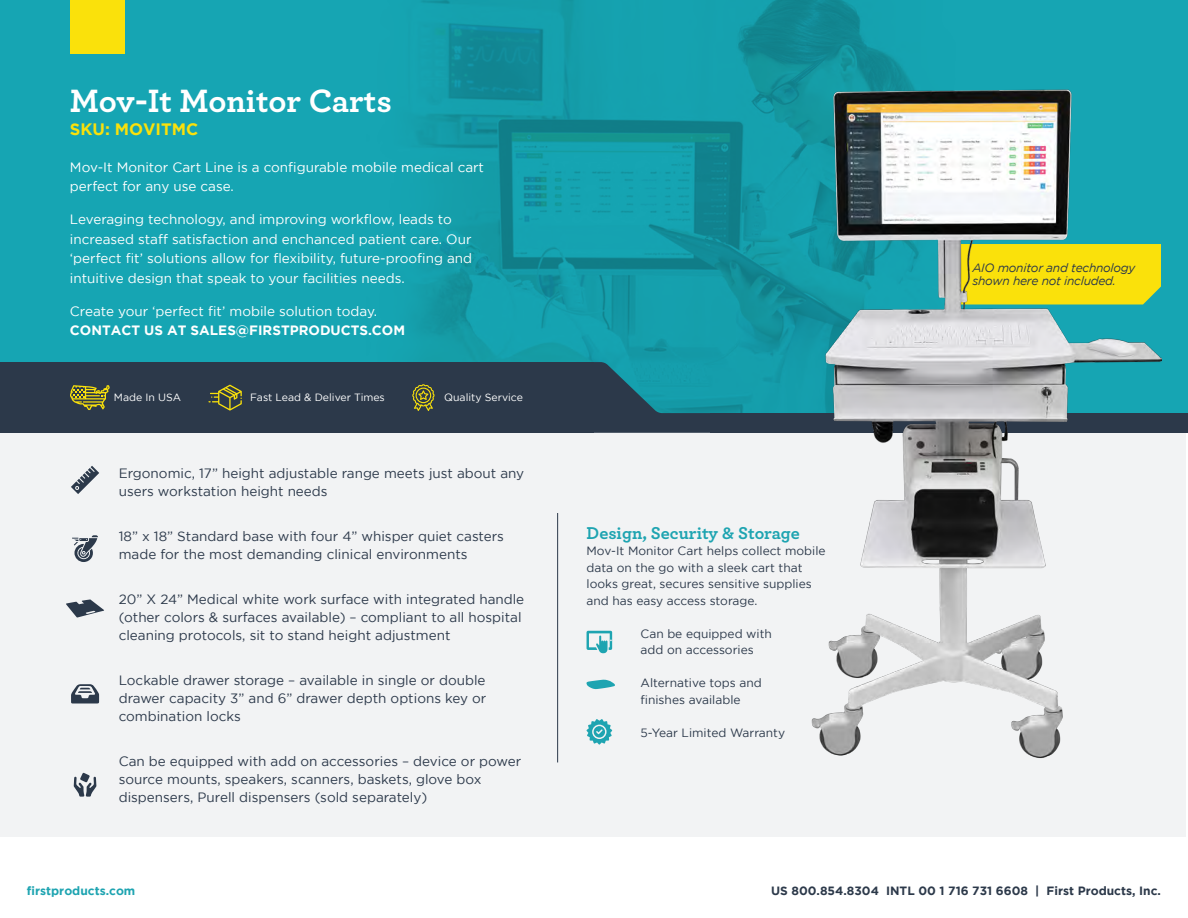
<style>
.page{position:relative;width:1188px;height:918px;background:#fff}
.page>*{position:absolute;margin:0;border:0;box-sizing:border-box;transform-origin:0 0}
.t1{font:700 33.9px "Archer";color:#fff}
.t2{font:700 18px "Archer Pro";color:#1ea4b1}
.t3{font:700 16.5px "Gotham";color:#fae10b}
.t4{font:13.5px/18px "Gotham";color:#2c394a}
.t5{font:13.5px/19.5px "Gotham";color:#fff}
.t6{font:12px/16.5px "Gotham";color:#2c394a}
.t7{font:700 12px "Gotham";color:#2c394a}
.t8{font:italic 12px/13.5px "Gotham";letter-spacing:-.02em;color:#2c394a}
.t9{font:700 12px "Gotham";color:#1ea4b1}
.t10{font:10.5px "Gotham";color:#fff}
.s1{font-weight:700}
</style>
<div class="page">
<div style="left:0;top:432px;width:1186px;height:405px;background:#f2f3f4"></div>
<img style="left:0;top:0;width:1188px;height:413px">
<div style="left:70px;top:0;width:54px;height:54px;background:#fae10b"></div>
<svg style="left:71px;top:466px;width:28px;height:28px"></svg>
<svg style="left:72px;top:535px;width:26px;height:27px"></svg>
<svg style="left:66px;top:599px;width:38px;height:18px"></svg>
<svg style="left:74px;top:773px;width:22px;height:24px"></svg>
<svg style="left:71px;top:684px;width:28px;height:20px"></svg>
<div style="left:0;top:362px;width:593px;height:71px;background:#2c394a"></div>
<div style="left:711px;top:413px;width:477px;height:20px;background:#2c394a"></div>
<svg style="left:70px;top:385px;width:40px;height:25px"></svg>
<svg style="left:208px;top:385px;width:34px;height:26px"></svg>
<svg style="left:412px;top:362px;width:398px;height:71px"></svg>
<svg style="left:587px;top:631px;width:25px;height:22px"></svg>
<svg style="left:586px;top:680px;width:29px;height:9px"></svg>
<svg style="left:587px;top:719px;width:25px;height:26px"></svg>
<hr style="left:557px;top:513px;width:1px;height:249px;background:#2c394a">
<img style="left:810px;top:90px;width:351px;height:669px">
<p class="t1" style="left:70px;top:74px;width:323px">Mov-It Monitor Carts</p>
<p class="t3" style="left:70px;top:120px;width:130px">SKU: MOVITMC</p>
<p class="t5" style="left:70px;top:157px;width:416px">Mov-It Monitor Cart Line is a configurable mobile medical cart perfect for any use case.</p>
<p class="t5" style="left:70px;top:210px;width:404px">Leveraging technology, and improving workflow, leads to increased staff satisfaction and enchanced patient care. Our ‘perfect fit’ solutions allow for flexibility, future-proofing and intuitive design that speak to your facilities needs.</p>
<p class="t5" style="left:70px;top:301px;width:337px">Create your ‘perfect fit’ mobile solution today.<br><span class="s1">CONTACT US AT SALES@FIRSTPRODUCTS.COM</span></p>
<p class="t10" style="left:114px;top:392px;width:69px">Made In USA</p>
<p class="t10" style="left:250px;top:392px;width:136px">Fast Lead &amp; Deliver Times</p>
<p class="t10" style="left:444px;top:392px;width:80px">Quality Service</p>
<p class="t4" style="left:119px;top:464px;width:407px">Ergonomic, 17” height adjustable range meets just about any users workstation height needs</p>
<p class="t4" style="left:119px;top:527px;width:387px">18” x 18” Standard base with four 4” whisper quiet casters made for the most demanding clinical environments</p>
<p class="t4" style="left:119px;top:590px;width:407px">20” X 24” Medical white work surface with integrated handle (other colors &amp; surfaces available) – compliant to all hospital cleaning protocols, sit to stand height adjustment</p>
<p class="t4" style="left:119px;top:671px;width:369px;text-align:justify">Lockable drawer storage – available in single or double drawer capacity 3” and 6” drawer depth options key or combination locks</p>
<p class="t4" style="left:119px;top:752px;width:404px">Can be equipped with add on accessories – device or power source mounts, speakers, scanners, baskets, glove box dispensers, Purell dispensers (sold separately)</p>
<p class="t2" style="left:587px;top:519px;width:215px">Design, Security &amp; Storage</p>
<p class="t6" style="left:587px;top:543px;width:241px">Mov-It Monitor Cart helps collect mobile data on the go with a sleek cart that looks great, secures sensitive supplies and has easy access storage.</p>
<p class="t6" style="left:641px;top:625px;width:133px">Can be equipped with add on accessories</p>
<p class="t6" style="left:641px;top:675px;width:123px">Alternative tops and finishes available</p>
<p class="t6" style="left:641px;top:724px;width:146px">5-Year Limited Warranty</p>
<p class="t8" style="left:972px;top:261px;width:165px">AIO monitor and technology shown here not included.</p>
<p class="t9" style="left:27px;top:884px;width:110px">firstproducts.com</p>
<p class="t7" style="left:771px;top:884px;width:391px">US 800.854.8304 INTL 00 1 716 731 6608 | First Products, Inc.</p>
</div>
